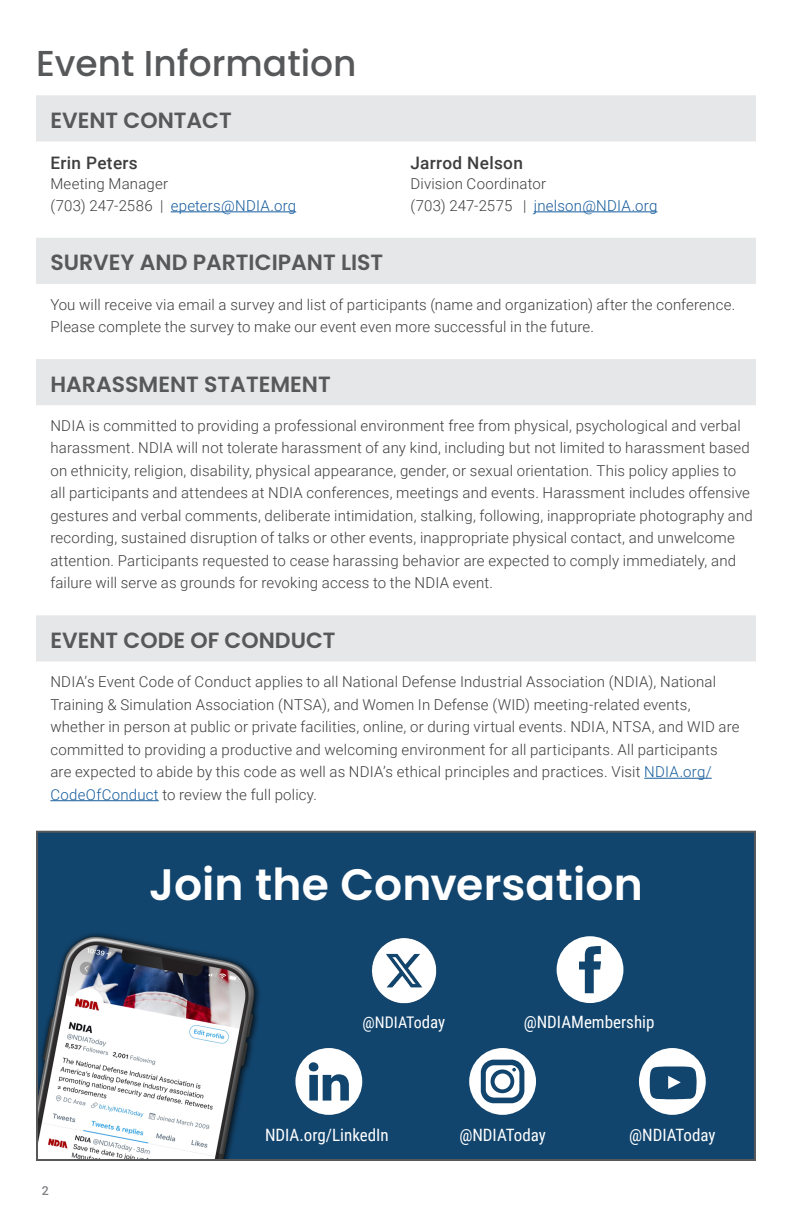
<style>
.page{position:relative;width:792px;height:1224px;background:#fff}
.page>*{position:absolute;margin:0;border:0;box-sizing:border-box;transform-origin:0 0}
.t1{font:600 44px "Poppins";letter-spacing:.005em;color:#fff}
.Headline_2{font:500 36px "Poppins";color:#57585a}
.t2{font:600 22px "Poppins";color:#57585a}
.Name{font:500 17.2px "Roboto";letter-spacing:.02em;color:#3e3e3f}
.t3{font:17px "Roboto Condensed";color:#fff}
.t4{font:16px "Roboto Condensed";color:#fff}
.Body_text{font:300 15px/22.4px "Roboto";letter-spacing:.01em;color:#3e3e3f}
.Body_text-2{font:300 15px "Roboto";letter-spacing:.015em;color:#175d9e}
.t5{font:500 12.4px "Roboto";color:#808285}
.s1{color:#3e3e3f}
.s2{color:#175d9e}
.s3{font-size:17px}
</style>
<div class="page">
<svg style="left:36px;top:95px;width:720px;height:566px"></svg>
<hr style="left:171px;top:211px;width:125px;height:1px;background:#175d9e">
<hr style="left:534px;top:211px;width:123px;height:1px;background:#175d9e">
<hr style="left:644px;top:778px;width:68px;height:1px;background:#175d9e">
<hr style="left:50px;top:800px;width:109px;height:1px;background:#175d9e">
<div style="left:37px;top:832px;width:718px;height:328px;background:#12456e"></div>
<img style="left:39px;top:933px;width:585px;height:225px">
<div style="left:36px;top:831px;width:720px;height:330px;border:2px solid #57585a"></div>
<svg style="left:557px;top:936px;width:66px;height:67px"></svg>
<svg style="left:295px;top:1048px;width:67px;height:67px"></svg>
<svg style="left:469px;top:1048px;width:67px;height:67px"></svg>
<svg style="left:639px;top:1048px;width:67px;height:67px"></svg>
<img style="left:370px;top:936px;width:68px;height:68px">
<p class="Headline_2" style="left:36px;top:42px;width:322px">Event Information</p>
<p class="t2" style="left:50px;top:107px;width:183px">EVENT CONTACT</p>
<p class="Name" style="left:50px;top:151px;width:89px">Erin Peters</p>
<p class="Body_text" style="left:50px;top:172px;width:119px">Meeting Manager</p>
<p class="Body_text-2" style="left:50px;top:195px;width:247px"><span class="s1">(703) 247-2586 |</span> epeters@NDIA.org</p>
<p class="Name" style="left:410px;top:151px;width:114px">Jarrod Nelson</p>
<p class="Body_text" style="left:410px;top:172px;width:137px">Division Coordinator</p>
<p class="Body_text-2" style="left:410px;top:195px;width:249px"><span class="s1">(703) 247-2575 |</span> jnelson@NDIA.org</p>
<p class="t2" style="left:50px;top:250px;width:334px">SURVEY AND PARTICIPANT LIST</p>
<p class="Body_text" style="left:50px;top:292px;width:686px">You will receive via email a survey and list of participants (name and organization) after the conference.<br>Please complete the survey to make our event even more successful in the future.</p>
<p class="t2" style="left:50px;top:371px;width:282px">HARASSMENT STATEMENT</p>
<p class="Body_text" style="left:50px;top:414px;width:704px">NDIA is committed to providing a professional environment free from physical, psychological and verbal harassment. NDIA will not tolerate harassment of any kind, including but not limited to harassment based on ethnicity, religion, disability, physical appearance, gender, or sexual orientation. This policy applies to all participants and attendees at NDIA conferences, meetings and events. Harassment includes offensive gestures and verbal comments, deliberate intimidation, stalking, following, inappropriate photography and recording, sustained disruption of talks or other events, inappropriate physical contact, and unwelcome attention. Participants requested to cease harassing behavior are expected to comply immediately, and failure will serve as grounds for revoking access to the NDIA event.</p>
<p class="t2" style="left:50px;top:627px;width:287px">EVENT CODE OF CONDUCT</p>
<p class="Body_text" style="left:50px;top:670px;width:691px">NDIA’s Event Code of Conduct applies to all National Defense Industrial Association (NDIA), National Training &amp; Simulation Association (NTSA), and Women In Defense (WID) meeting-related events, whether in person at public or private facilities, online, or during virtual events. NDIA, NTSA, and WID are committed to providing a productive and welcoming environment for all participants. All participants are expected to abide by this code as well as NDIA’s ethical principles and practices. Visit <span class="s2">NDIA.org/ CodeOfConduct</span> to review the full policy.</p>
<p class="t1" style="left:149px;top:859px;width:495px">Join the Conversation</p>
<p class="t4" style="left:363px;top:1011px;width:84px">@NDIATo<span class="s3">day</span></p>
<p class="t3" style="left:524px;top:1010px;width:132px">@NDIAMembership</p>
<p class="t5" style="left:42px;top:1182px;width:9px">2</p>
<p class="t3" style="left:265px;top:1123px;width:125px">NDIA.org/LinkedIn</p>
<p class="t3" style="left:459px;top:1123px;width:88px">@NDIAToday</p>
<p class="t3" style="left:629px;top:1123px;width:88px">@NDIAToday</p>
</div>
